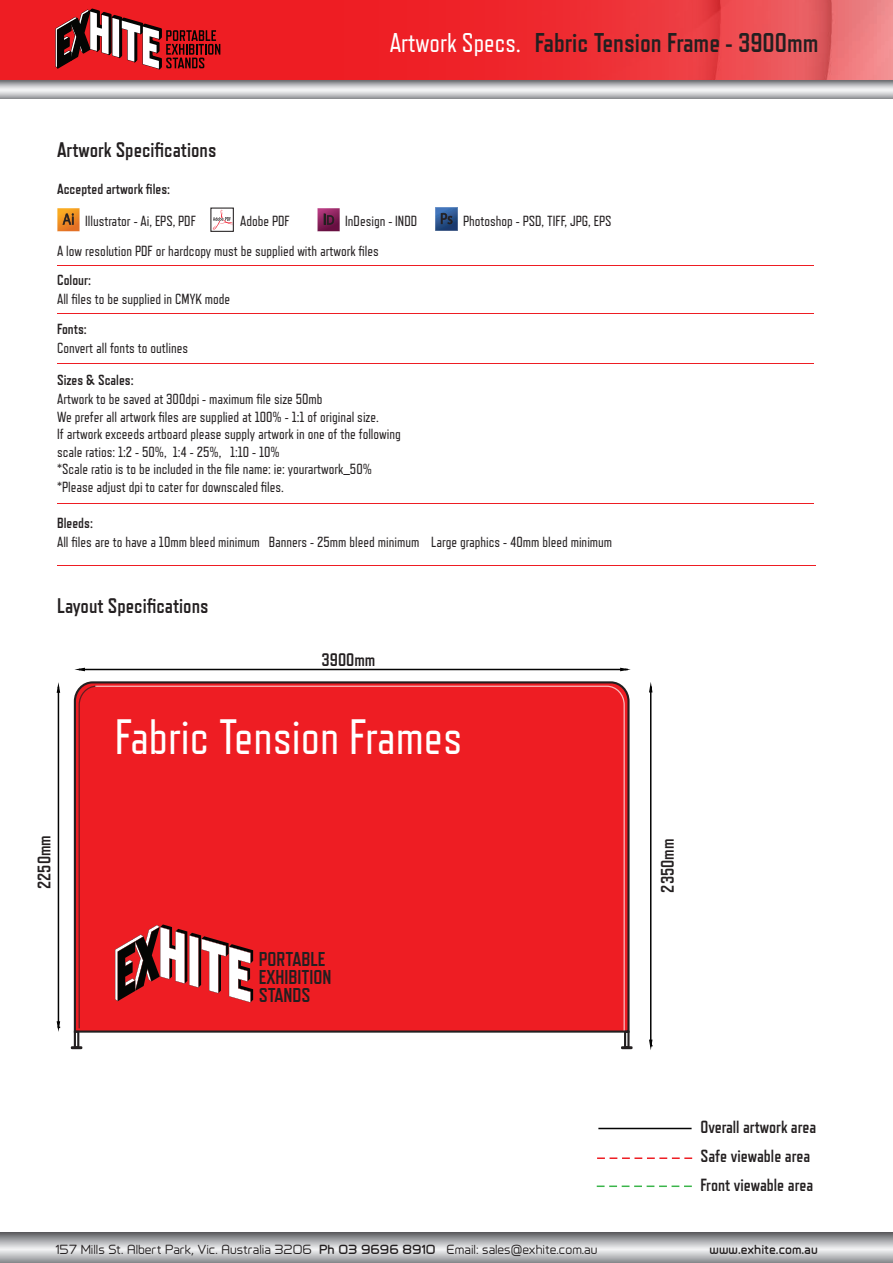
<style>
.page{position:relative;width:893px;height:1263px;background:#fff}
.page>*{position:absolute;margin:0;border:0;box-sizing:border-box;transform-origin:0 0}
.t1{font:49.65px "Refrigerator Deluxe";color:#fff}
.t2{font:700 27.15px "Refrigerator Deluxe";color:#231f20}
.t3{font:700 21.15px "Refrigerator Deluxe";color:#231f20}
.t4{font:700 20.1px/17.9px "Refrigerator Deluxe";color:#231f20}
.t5{font:700 18.15px "Refrigerator Deluxe";color:#231f20}
.t6{font:700 17.55px/29px "Refrigerator Deluxe";color:#231f20}
.t7{font:14.7px/17.5px "Refrigerator Deluxe";color:#231f20}
.t8{font:700 14.7px "Refrigerator Deluxe";color:#231f20}
.t9{font:12px "Primus";color:#231f20}
.t10{font:700 12px "Primus";color:#231f20}
.s1{font-weight:400;color:#fff}
.s2{font-weight:700}
</style>
<div class="page">
<svg style="left:0;top:1232px;width:893px;height:31px"></svg>
<svg style="left:0;top:0;width:893px;height:80px"></svg>
<svg style="left:55px;top:8px;width:165px;height:64px"></svg>
<svg style="left:0;top:80px;width:893px;height:19px"></svg>
<svg style="left:57px;top:208px;width:23px;height:23px"></svg>
<svg style="left:435px;top:207px;width:23px;height:24px"></svg>
<hr style="left:57px;top:363px;width:757px;height:1px;background:#ee1d23">
<hr style="left:57px;top:503px;width:757px;height:1px;background:#ee1d23">
<hr style="left:57px;top:265px;width:757px;height:1px;background:#ee1d23">
<hr style="left:57px;top:313px;width:757px;height:1px;background:#ee1d23">
<svg style="left:317px;top:208px;width:23px;height:23px"></svg>
<svg style="left:213px;top:210px;width:19px;height:20px"></svg>
<div style="left:210px;top:208px;width:24px;height:24px;border:1px solid #231f20"></div>
<hr style="left:598px;top:1128px;width:94px;height:1px;background:#030303">
<svg style="left:597px;top:1157px;width:95px;height:2px"></svg>
<svg style="left:597px;top:1185px;width:95px;height:2px"></svg>
<hr style="left:58px;top:692px;width:1px;height:330px;background:#030303">
<svg style="left:56px;top:682px;width:5px;height:12px"></svg>
<svg style="left:56px;top:1020px;width:5px;height:12px"></svg>
<hr style="left:84px;top:669px;width:537px;height:1px;background:#030303">
<svg style="left:74px;top:667px;width:12px;height:5px"></svg>
<svg style="left:619px;top:667px;width:12px;height:5px"></svg>
<hr style="left:57px;top:565px;width:759px;height:1px;background:#ee1d23">
<hr style="left:650px;top:692px;width:1px;height:348px;background:#030303">
<svg style="left:649px;top:682px;width:4px;height:11px"></svg>
<svg style="left:649px;top:1039px;width:4px;height:11px"></svg>
<svg style="left:73px;top:681px;width:557px;height:353px"></svg>
<div style="left:74px;top:1031px;width:5px;height:17px;border:2px solid #231f20"></div>
<svg style="left:71px;top:1046px;width:11px;height:3px"></svg>
<div style="left:624px;top:1031px;width:6px;height:17px;border:2px solid #231f20"></div>
<svg style="left:621px;top:1046px;width:12px;height:3px"></svg>
<svg style="left:79px;top:686px;width:16px;height:342px"></svg>
<div style="left:95px;top:686px;width:530px;height:344px;background:#ee1d23"></div>
<h2 class="t2" style="left:390px;top:27px;width:430px"><span class="s1">Artwork Specs.</span> Fabric Tension Frame - 3900mm</h2>
<h3 class="t3" style="left:57px;top:137px;width:161px">Artwork Specifications</h3>
<p class="t8" style="left:57px;top:180px;width:114px">Accepted artwork files:</p>
<p class="t7" style="left:85px;top:212px;width:112px">Illustrator - Ai, EPS, PDF</p>
<p class="t7" style="left:463px;top:212px;width:150px">Photoshop - PSD, TIFF, JPG, EPS</p>
<p class="t7" style="left:57px;top:242px;width:323px">A low resolution PDF or hardcopy must be supplied with artwork files</p>
<p class="t7" style="left:240px;top:212px;width:51px">Adobe PDF</p>
<p class="t7" style="left:345px;top:212px;width:73px">InDesign - INDD</p>
<p class="t8" style="left:57px;top:271px;width:35px">Colour:</p>
<p class="t7" style="left:57px;top:290px;width:174px">All files to be supplied in CMYK mode</p>
<p class="t8" style="left:57px;top:320px;width:31px">Fonts:</p>
<p class="t7" style="left:57px;top:339px;width:132px">Convert all fonts to outlines</p>
<p class="t8" style="left:57px;top:371px;width:78px">Sizes &amp; Scales:</p>
<p class="t7" style="left:57px;top:390px;width:345px">Artwork to be saved at 300dpi - maximum file size 50mb<br>We prefer all artwork files are supplied at 100% - 1:1 of original size.<br>If artwork exceeds artboard please supply artwork in one of the following scale ratios: 1:2 - 50%, 1:4 - 25%, 1:10 - 10%<br>*Scale ratio is to be included in the file name: ie: yourartwork_50% *Please adjust dpi to cater for downscaled files.</p>
<p class="t8" style="left:57px;top:514px;width:37px">Bleeds:</p>
<p class="t7" style="left:57px;top:533px;width:557px">All files are to have a 10mm bleed minimum Banners - 25mm bleed minimum Large graphics - 40mm bleed minimum</p>
<h3 class="t3" style="left:57px;top:594px;width:153px">Layout Specifications</h3>
<p class="t5" style="left:322px;top:649px;width:55px">3900mm</p>
<p class="t5" style="left:34px;top:889px;width:55px;rotate:-90deg">2250mm</p>
<h1 class="t1" style="left:115px;top:708px;width:349px">Fabric Tension Frames</h1>
<h3 class="t4" style="left:259px;top:950px;width:74px">PORTABLE<br>EXHIBITION<br>STANDS</h3>
<p class="t5" style="left:657px;top:892px;width:55px;rotate:-90deg">2350mm</p>
<p class="t6" style="left:700px;top:1113px;width:118px">Overall artwork area<br>Safe viewable area<br>Front viewable area</p>
<p class="t9" style="left:55px;top:1240px;width:543px">157 Mills St. Albert Park, Vic. Australia 3206 <span class="s2">Ph 03 9696 8910</span> Email: sales@exhite.com.au</p>
<p class="t10" style="left:710px;top:1241px;width:110px">www.exhite.com.au</p>
</div>
